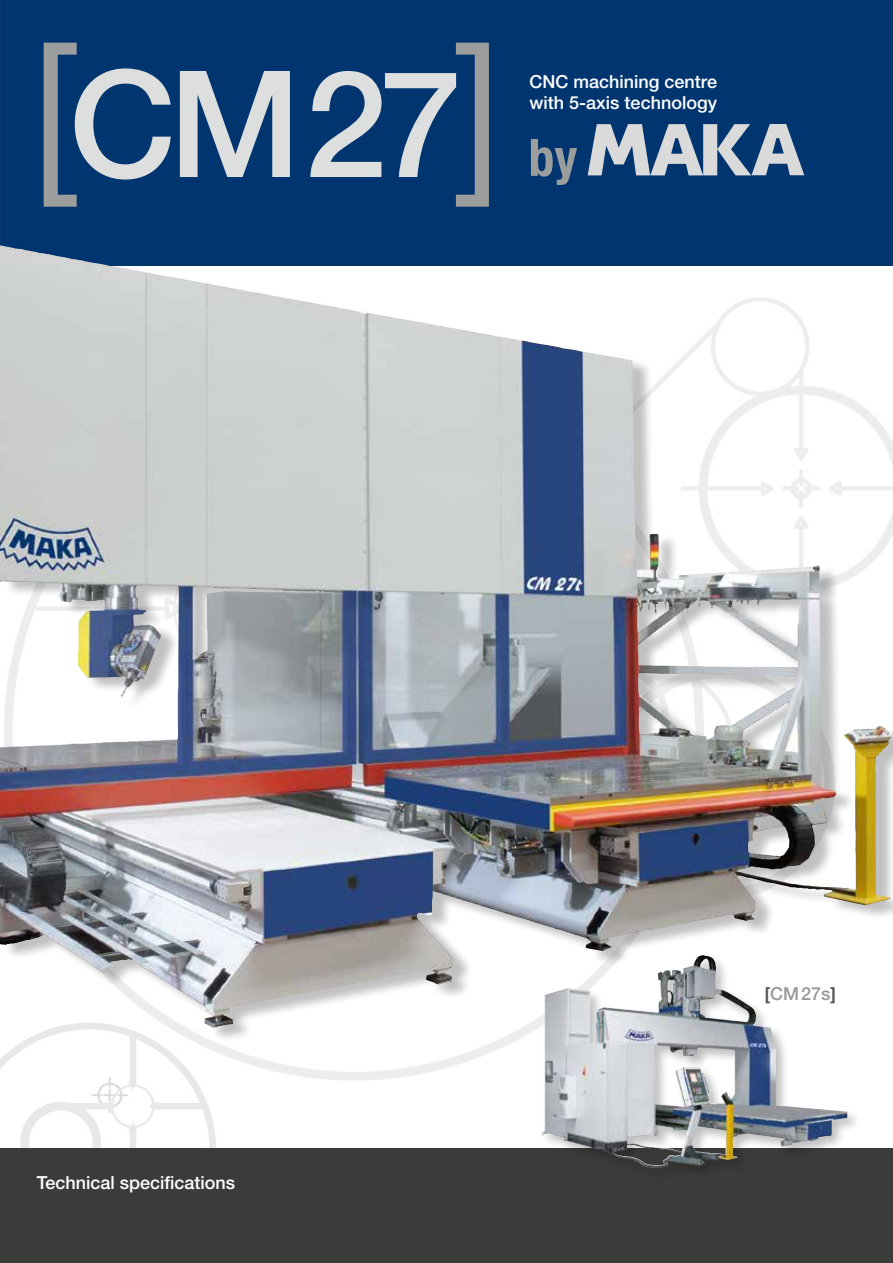
<style>
.page{position:relative;width:893px;height:1263px;background:#fff}
.page>*{position:absolute;margin:0;border:0;box-sizing:border-box;transform-origin:0 0}
.t1{font:500 148.5px "Helvetica Neue LT Pro";color:#dddede}
.t2{font:700 condensed 51.75px "Helvetica Neue LT Pro";color:#9c9d9d}
.t3{font:500 18px/21.6px "Helvetica Neue LT Pro";color:#fff}
.t4{font:500 18px "Helvetica Neue LT Pro";color:#9a9a9a}
.s1{font-weight:400;font-size:176.55px;color:#9c9d9d}
.s2{font-weight:700;font-stretch:condensed;color:#565656}
</style>
<div class="page">
<img style="left:0;top:747px;width:510px;height:401px">
<div style="left:0;top:0;width:893px;height:266px;background:#003570"></div>
<svg style="left:588px;top:124px;width:216px;height:51px"></svg>
<div style="left:0;top:1148px;width:893px;height:115px;background:#3b3b3a"></div>
<div style="left:540px;top:953px;width:321px;height:228px;background:#000;opacity:.25"></div>
<img style="left:541px;top:1043px;width:158px;height:92px">
<div style="left:4px;top:245px;width:889px;height:798px;background:#000;opacity:.25"></div>
<img style="left:0;top:246px;width:161px;height:452px">
<h1 class="t1" style="left:31px;top:36px;width:472px"><span class="s1">[</span>CM27<span class="s1">]</span></h1>
<p class="t3" style="left:530px;top:70px;width:189px">CNC machining centre with 5-axis technology</p>
<h2 class="t2" style="left:528px;top:126px;width:50px">by</h2>
<p class="t3" style="left:91px;top:1171px;width:174px">sche Spezifikationen</p>
<p class="t3" style="left:37px;top:1171px;width:200px">Technical specifications</p>
<p class="t4" style="left:764px;top:982px;width:73px"><span class="s2">[</span>CM27s<span class="s2">]</span></p>
</div>
